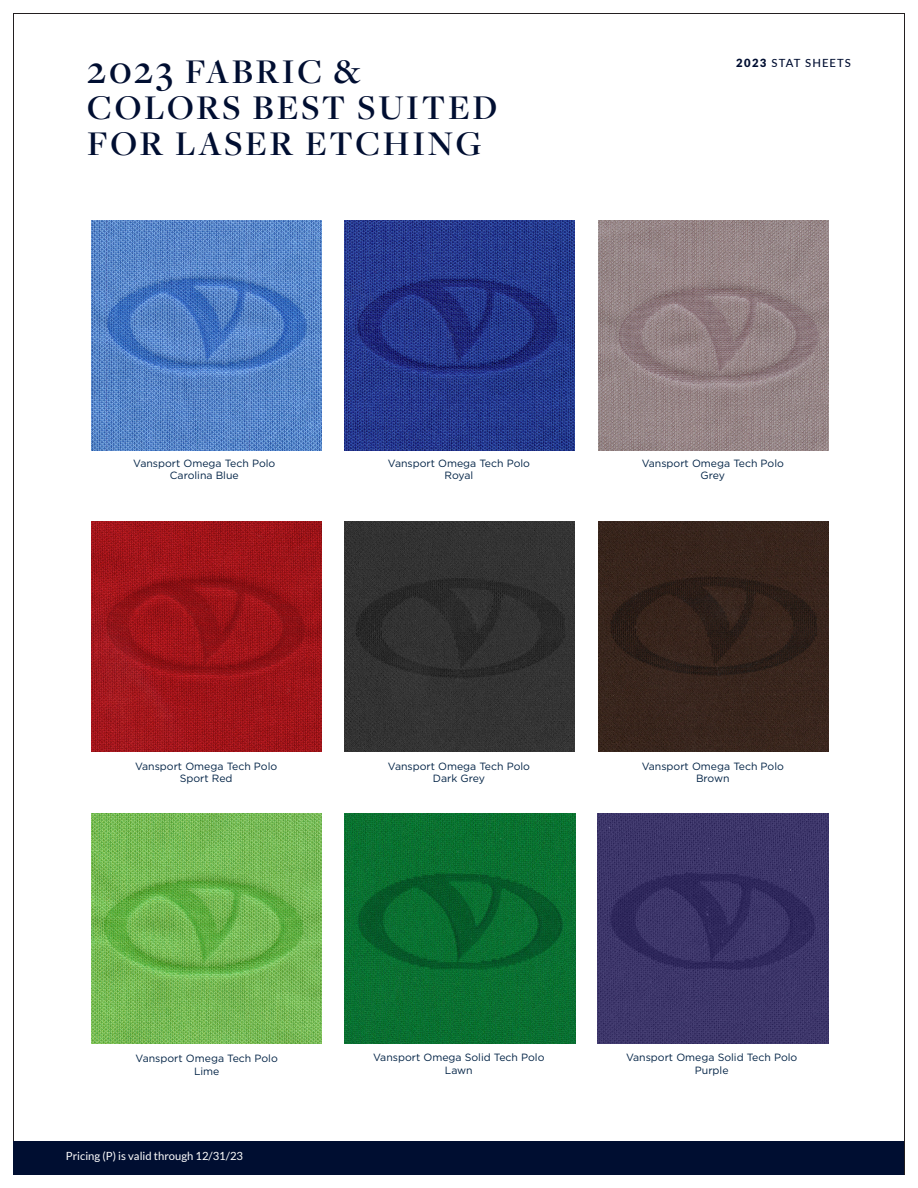
<style>
.page{position:relative;width:918px;height:1188px;background:#fff}
.page>*{position:absolute;margin:0;border:0;box-sizing:border-box;transform-origin:0 0}
.t1{font:600 36px/36px "Freight Disp Pro";letter-spacing:.075em;color:#000e31}
.t2{font:11.25px "Lato";color:#fff}
.t3{font:500 11.25px "Lato";letter-spacing:.095em;color:#000e31}
.t4{font:900 11.25px "Lato";color:#000e31}
.Copy_Under_Images{font:10.5px/12.6px "Gotham HTF";color:#002245;text-align:center}
.t5{font:10.5px "Lato";letter-spacing:.03em;color:#fff}
.s1{font-size:40.5px}
.s2{font-weight:900}
</style>
<div class="page">
<div style="left:14px;top:1141px;width:890px;height:33px;background:#000e31"></div>
<img style="left:92px;top:220px;width:230px;height:230px">
<img style="left:344px;top:220px;width:231px;height:230px">
<img style="left:598px;top:220px;width:230px;height:230px">
<img style="left:92px;top:522px;width:230px;height:230px">
<img style="left:344px;top:522px;width:231px;height:230px">
<img style="left:598px;top:522px;width:231px;height:230px">
<img style="left:92px;top:814px;width:230px;height:230px">
<img style="left:344px;top:814px;width:231px;height:230px">
<img style="left:597px;top:814px;width:231px;height:230px">
<p class="t1" style="left:87px;top:53px;width:411px"><span class="s1">2023</span> FABRIC &amp;<br>COLORS BEST SUITED<br>FOR LASER ETCHING</p>
<p class="t3" style="left:736px;top:55px;width:117px"><span class="s2">2023</span> STAT SHEETS</p>
<p class="t4" style="left:760px;top:57px;width:8px">2</p>
<p class="Copy_Under_Images" style="left:133px;top:456px;width:144px">Vansport Omega Tech Polo</p>
<p class="Copy_Under_Images" style="left:170px;top:469px;width:70px">Carolina Blue</p>
<p class="Copy_Under_Images" style="left:388px;top:456px;width:144px">Vansport Omega Tech Polo</p>
<p class="Copy_Under_Images" style="left:445px;top:469px;width:30px">Royal</p>
<p class="Copy_Under_Images" style="left:642px;top:456px;width:144px">Vansport Omega Tech Polo</p>
<p class="Copy_Under_Images" style="left:701px;top:469px;width:26px">Grey</p>
<p class="Copy_Under_Images" style="left:135px;top:760px;width:144px">Vansport Omega Tech Polo</p>
<p class="Copy_Under_Images" style="left:180px;top:772px;width:54px">Sport Red</p>
<p class="Copy_Under_Images" style="left:388px;top:760px;width:144px">Vansport Omega Tech Polo</p>
<p class="Copy_Under_Images" style="left:433px;top:772px;width:54px">Dark Grey</p>
<p class="Copy_Under_Images" style="left:642px;top:760px;width:144px">Vansport Omega Tech Polo</p>
<p class="Copy_Under_Images" style="left:696px;top:772px;width:35px">Brown</p>
<p class="Copy_Under_Images" style="left:136px;top:1052px;width:144px">Vansport Omega Tech Polo</p>
<p class="Copy_Under_Images" style="left:194px;top:1064px;width:27px">Lime</p>
<p class="t2" style="left:66px;top:1150px;width:179px">Pricing (P) is valid through 12/31/23</p>
<p class="t5" style="left:71px;top:1152px;width:182px">Net pricing is valid through 12/31/22</p>
<p class="Copy_Under_Images" style="left:373px;top:1051px;width:173px">Vansport Omega Solid Tech Polo<br>Lawn</p>
<p class="Copy_Under_Images" style="left:626px;top:1051px;width:173px">Vansport Omega Solid Tech Polo<br>Purple</p>
</div>
